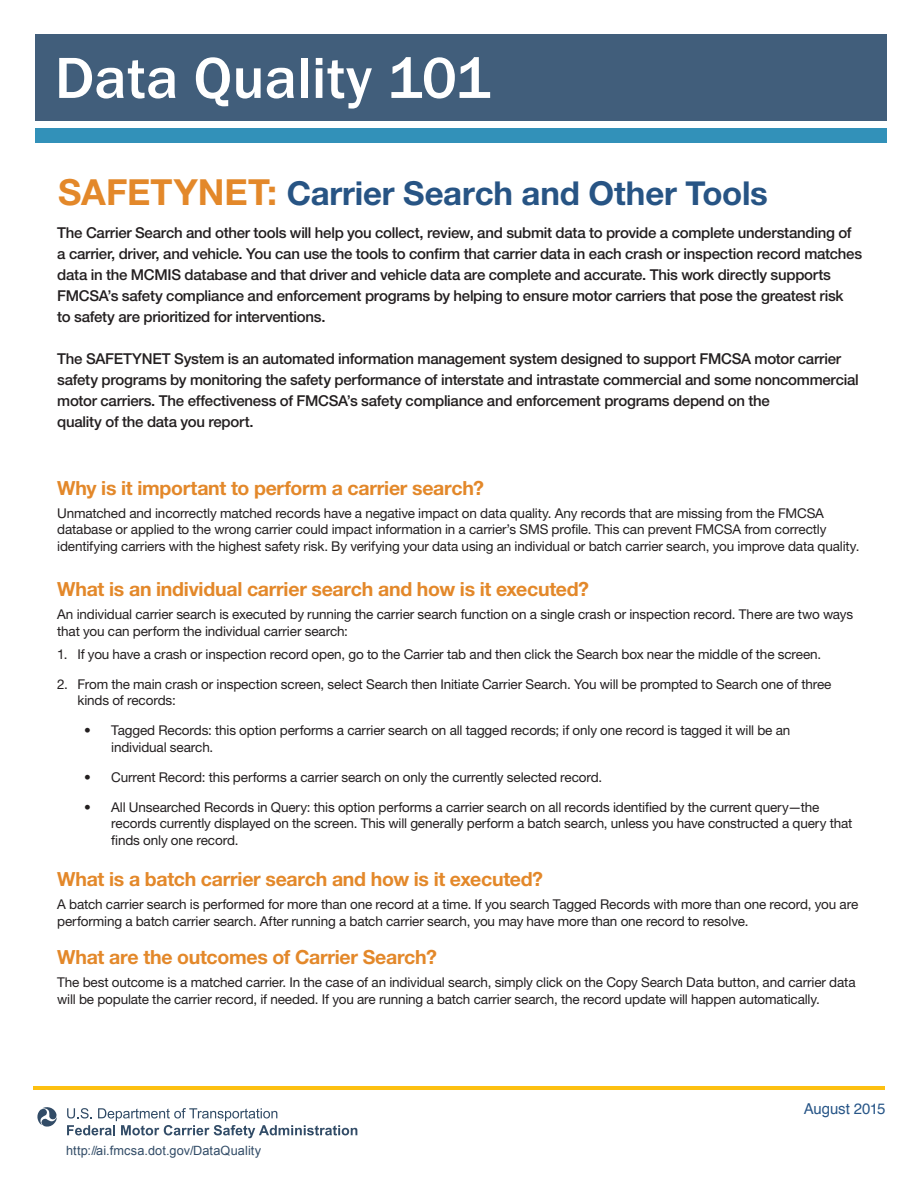
<style>
.page{position:relative;width:918px;height:1188px;background:#fff}
.page>*{position:absolute;margin:0;border:0;box-sizing:border-box;transform-origin:0 0}
.t1{font:500 60px "Franklin Gothic";color:#fff}
.t2{font:700 33px "Helvetica Neue LT Std";letter-spacing:-.005em;color:#275484}
.t3{font:700 19.5px "Helvetica Neue LT Std";letter-spacing:-.015em;color:#e3882a}
.t4{font:500 15px/21px "Helvetica Neue LT Std";letter-spacing:-.02em;color:#231f20}
.t5{font:15px "Helvetica";letter-spacing:-.01em;color:#275587}
.t6{font:13.5px/16.5px "Helvetica Neue LT Std";letter-spacing:-.01em;color:#231f20}
.t7{font:12.75px "Arial";letter-spacing:.01em;color:#324c67}
.s1{font-size:36px;color:#e3882a}
</style>
<div class="page">
<div style="left:35px;top:34px;width:852px;height:87px;background:#415e7b"></div>
<div style="left:35px;top:129px;width:852px;height:14px;background:#3291b9"></div>
<hr style="left:33px;top:1086px;width:852px;height:4px;background:#fdc011">
<svg style="left:37px;top:1107px;width:20px;height:20px"></svg>
<svg style="left:67px;top:1108px;width:290px;height:30px"></svg>
<p class="t1" style="left:55px;top:41px;width:437px">Data Quality 101</p>
<p class="t2" style="left:58px;top:173px;width:711px"><span class="s1">SAFETYNET:</span> Carrier Search and Other Tools</p>
<p class="t4" style="left:57px;top:222px;width:806px">The Carrier Search and other tools will help you collect, review, and submit data to provide a complete understanding of a carrier, driver, and vehicle. You can use the tools to confirm that carrier data in each crash or inspection record matches data in the MCMIS database and that driver and vehicle data are complete and accurate. This work directly supports FMCSA’s safety compliance and enforcement programs by helping to ensure motor carriers that pose the greatest risk<br>to safety are prioritized for interventions.</p>
<p class="t4" style="left:57px;top:348px;width:803px">The SAFETYNET System is an automated information management system designed to support FMCSA motor carrier safety programs by monitoring the safety performance of interstate and intrastate commercial and some noncommercial motor carriers. The effectiveness of FMCSA’s safety compliance and enforcement programs depend on the</p>
<p class="t4" style="left:57px;top:411px;width:198px">quality of the data you report.</p>
<p class="t3" style="left:57px;top:476px;width:428px">Why is it important to perform a carrier search?</p>
<p class="t6" style="left:57px;top:505px;width:804px">Unmatched and incorrectly matched records have a negative impact on data quality. Any records that are missing from the FMCSA database or applied to the wrong carrier could impact information in a carrier’s SMS profile. This can prevent FMCSA from correctly identifying carriers with the highest safety risk. By verifying your data using an individual or batch carrier search, you improve data quality.</p>
<p class="t3" style="left:57px;top:577px;width:533px">What is an individual carrier search and how is it executed?</p>
<p class="t6" style="left:57px;top:606px;width:797px">An individual carrier search is executed by running the carrier search function on a single crash or inspection record. There are two ways that you can perform the individual carrier search:</p>
<p class="t6" style="left:57px;top:646px;width:766px">1. If you have a crash or inspection record open, go to the Carrier tab and then click the Search box near the middle of the screen.</p>
<p class="t6" style="left:77px;top:676px;width:756px;text-indent:-20px">2. From the main crash or inspection screen, select Search then Initiate Carrier Search. You will be prompted to Search one of three kinds of records:</p>
<p class="t6" style="left:111px;top:722px;width:681px;text-indent:-27px">• Tagged Records: this option performs a carrier search on all tagged records; if only one record is tagged it will be an individual search.</p>
<p class="t6" style="left:84px;top:769px;width:520px">• Current Record: this performs a carrier search on only the currently selected record.</p>
<p class="t6" style="left:111px;top:799px;width:743px;text-indent:-27px">• All Unsearched Records in Query: this option performs a carrier search on all records identified by the current query—the records currently displayed on the screen. This will generally perform a batch search, unless you have constructed a query that finds only one record.</p>
<p class="t3" style="left:57px;top:867px;width:487px">What is a batch carrier search and how is it executed?</p>
<p class="t6" style="left:57px;top:896px;width:803px">A batch carrier search is performed for more than one record at a time. If you search Tagged Records with more than one record, you are performing a batch carrier search. After running a batch carrier search, you may have more than one record to resolve.</p>
<p class="t3" style="left:57px;top:945px;width:381px">What are the outcomes of Carrier Search?</p>
<p class="t6" style="left:57px;top:974px;width:800px">The best outcome is a matched carrier. In the case of an individual search, simply click on the Copy Search Data button, and carrier data will be populate the carrier record, if needed. If you are running a batch carrier search, the record update will happen automatically.</p>
<p class="t7" style="left:66px;top:1142px;width:197px">http://ai.fmcsa.dot.gov/DataQuality</p>
<p class="t5" style="left:804px;top:1097px;width:83px">August 2015</p>
</div>
